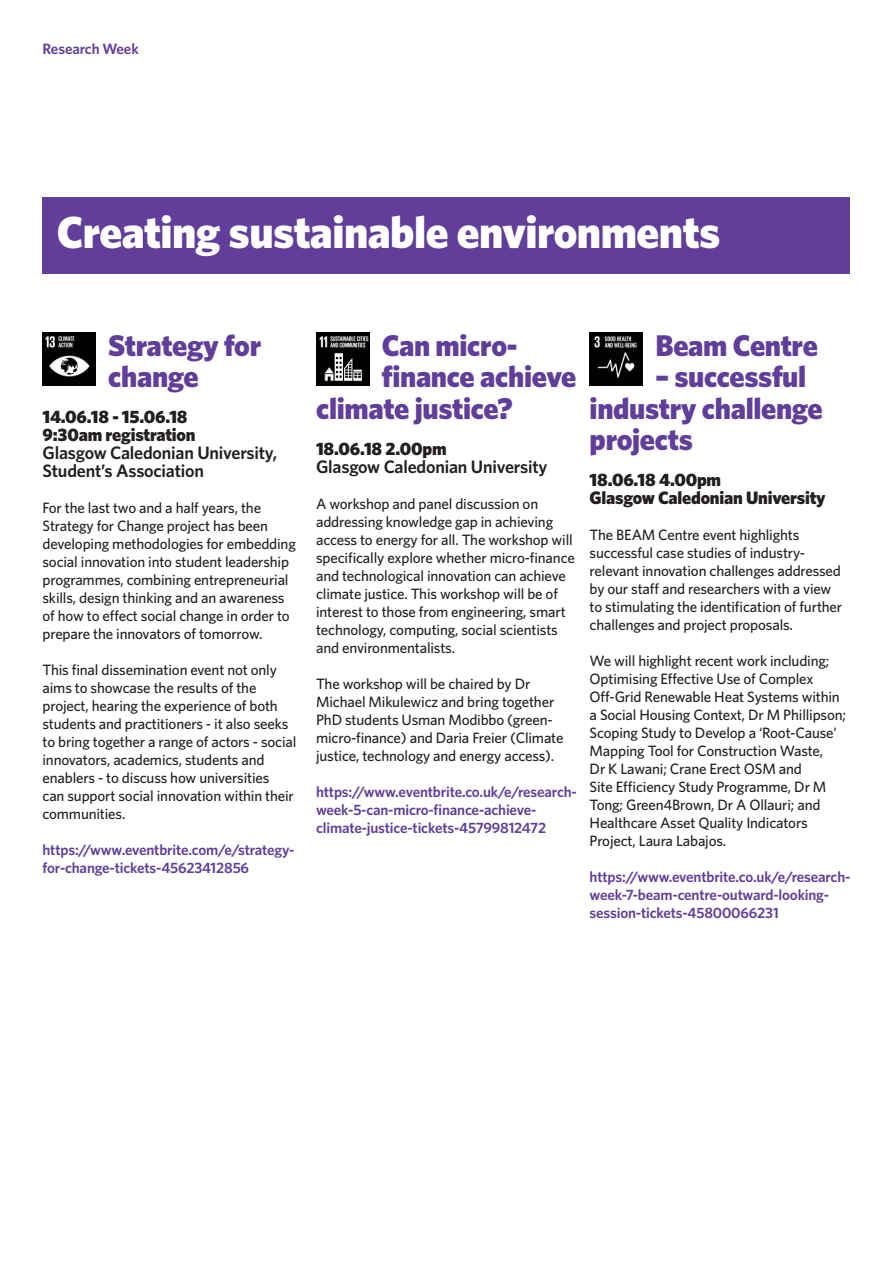
<style>
.page{position:relative;width:893px;height:1263px;background:#fff}
.page>*{position:absolute;margin:0;border:0;box-sizing:border-box;transform-origin:0 0}
.t1{font:900 45px "Whitney";letter-spacing:-.01em;color:#fff}
.t2{font:900 30px/31.5px "Whitney";letter-spacing:-.01em;color:#603e99}
.t3{font:900 18px "Whitney";letter-spacing:-.01em;color:#231f20}
.t4{font:600 18px "Whitney";letter-spacing:-.01em;color:#231f20}
.t5{font:500 15px/18px "Whitney";letter-spacing:-.01em;color:#231f20}
.BIG_SUB{font:600 15px/18px "Whitney";letter-spacing:-.01em;color:#603e99}
</style>
<div class="page">
<div style="left:43px;top:197px;width:807px;height:76px;background:#603e99"></div>
<img style="left:43px;top:333px;width:52px;height:53px">
<img style="left:316px;top:333px;width:53px;height:53px">
<img style="left:590px;top:333px;width:53px;height:53px">
<p class="BIG_SUB" style="left:43px;top:39px;width:98px">Research Week</p>
<p class="t1" style="left:57px;top:202px;width:665px">Creating sustainable environments</p>
<p class="t2" style="left:108px;top:329px;width:155px">Strategy for change</p>
<p class="t3" style="left:43px;top:405px;width:147px">14.06.18 - 15.06.18</p>
<p class="t3" style="left:43px;top:423px;width:155px">9:30am registration</p>
<p class="t4" style="left:43px;top:441px;width:236px">Glasgow Caledonian University,</p>
<p class="t4" style="left:43px;top:459px;width:163px">Student’s Association</p>
<p class="t5" style="left:43px;top:499px;width:255px">For the last two and a half years, the Strategy for Change project has been developing methodologies for embedding social innovation into student leadership programmes, combining entrepreneurial skills, design thinking and an awareness of how to effect social change in order to prepare the innovators of tomorrow.</p>
<p class="t5" style="left:43px;top:661px;width:256px">This final dissemination event not only aims to showcase the results of the project, hearing the experience of both students and practitioners - it also seeks to bring together a range of actors - social innovators, academics, students and enablers - to discuss how universities<br>can support social innovation within their communities.</p>
<p class="BIG_SUB" style="left:43px;top:840px;width:254px">https://www.eventbrite.com/e/strategy&shy;for-change-tickets-45623412856</p>
<p class="t2" style="left:382px;top:329px;width:137px">Can micro-</p>
<p class="t2" style="left:382px;top:360px;width:196px">finance achieve</p>
<p class="t2" style="left:316px;top:392px;width:198px">climate justice?</p>
<p class="t3" style="left:316px;top:436px;width:132px">18.06.18 2.00pm</p>
<p class="t4" style="left:316px;top:454px;width:233px">Glasgow Caledonian University</p>
<p class="t5" style="left:316px;top:494px;width:260px">A workshop and panel discussion on addressing knowledge gap in achieving access to energy for all. The workshop will specifically explore whether micro-finance and technological innovation can achieve climate justice. This workshop will be of interest to those from engineering, smart technology, computing, social scientists and environmentalists.</p>
<p class="t5" style="left:316px;top:674px;width:249px">The workshop will be chaired by Dr Michael Mikulewicz and bring together PhD students Usman Modibbo (green&shy;micro-finance) and Daria Freier (Climate justice, technology and energy access).</p>
<p class="BIG_SUB" style="left:316px;top:782px;width:262px">https://www.eventbrite.co.uk/e/research&shy;week-5-can-micro-finance-achieve&shy;climate-justice-tickets-45799812472</p>
<p class="t2" style="left:655px;top:329px;width:164px">Beam Centre</p>
<p class="t2" style="left:590px;top:360px;width:235px;text-indent:66px">– successful industry challenge projects</p>
<p class="t3" style="left:590px;top:468px;width:133px">18.06.18 4.00pm</p>
<p class="t3" style="left:590px;top:486px;width:237px">Glasgow Caledonian University</p>
<p class="t5" style="left:590px;top:526px;width:254px">The BEAM Centre event highlights successful case studies of industry&shy;relevant innovation challenges addressed by our staff and researchers with a view to stimulating the identification of further challenges and project proposals.</p>
<p class="t5" style="left:590px;top:652px;width:258px">We will highlight recent work including; Optimising Effective Use of Complex Off-Grid Renewable Heat Systems within a Social Housing Context, Dr M Phillipson; Scoping Study to Develop a ‘Root-Cause’ Mapping Tool for Construction Waste,<br>Dr K Lawani; Crane Erect OSM and<br>Site Efficiency Study Programme, Dr M Tong; Green4Brown, Dr A Ollauri; and Healthcare Asset Quality Indicators Project, Laura Labajos.</p>
<p class="BIG_SUB" style="left:590px;top:867px;width:262px">https://www.eventbrite.co.uk/e/research&shy;week-7-beam-centre-outward-looking&shy;session-tickets-45800066231</p>
</div>
